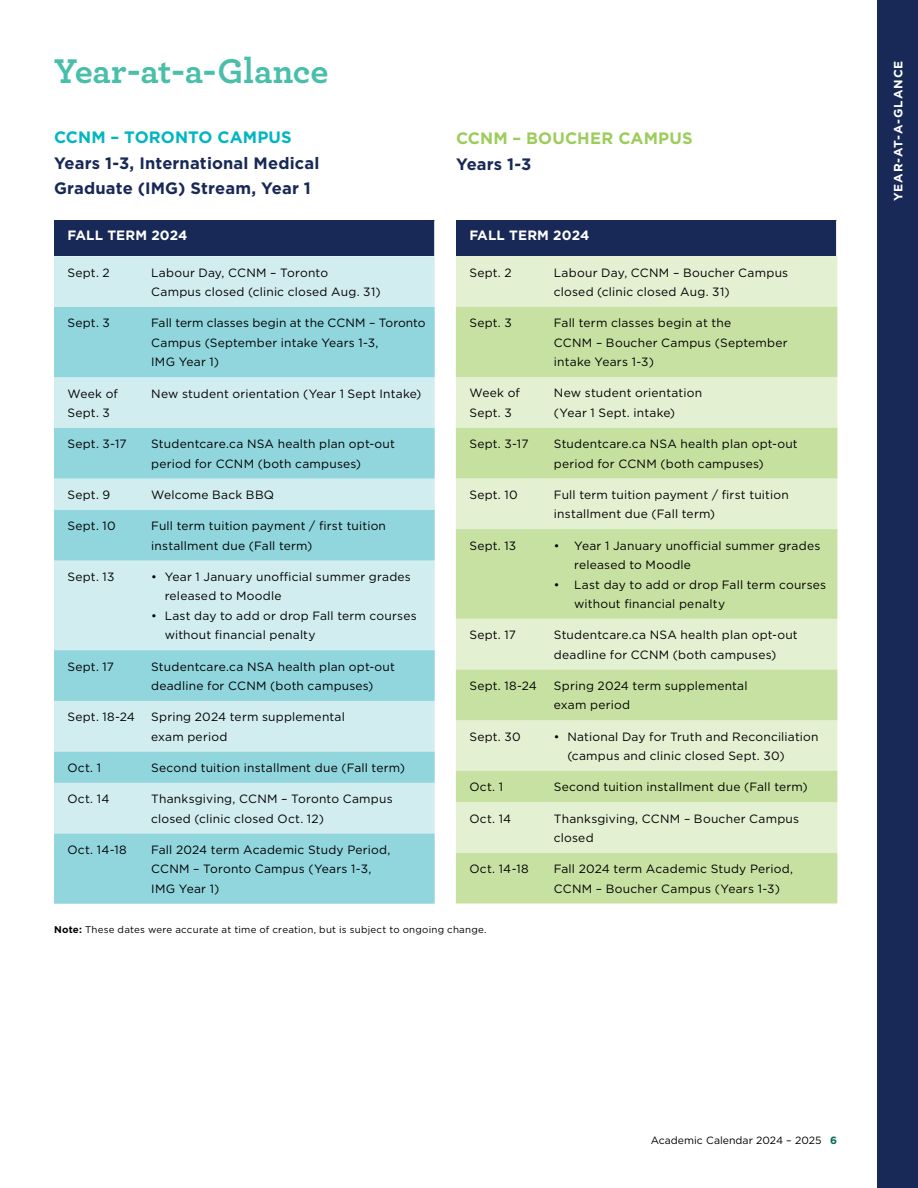
<style>
.page{position:relative;width:918px;height:1188px;background:#fff}
.page>*{position:absolute;margin:0;border:0;box-sizing:border-box;transform-origin:0 0}
.t1{font:700 36px "Archer";letter-spacing:-.005em;color:#49bfaa}
.t2{font:700 16.5px/25.5px "Gotham";letter-spacing:.01em;color:#182957}
.t3{font:700 16.5px "Gotham";letter-spacing:.005em;color:#00b6c2}
.t4{font:700 16.5px "Gotham";letter-spacing:.01em;color:#9ccd5b}
.t5{font:700 13.5px "Gotham";letter-spacing:.01em;color:#fff}
.t6{font:12px/19.5px "Gotham";letter-spacing:.02em;color:#000}
.t7{font:700 12px "Gotham";letter-spacing:.075em;color:#fff}
.t8{font:10.5px "Gotham";letter-spacing:.005em;color:#000}
.t9{font:9.75px "Gotham";letter-spacing:.025em;color:#000}
.s1{font-weight:700}
.s2{font-weight:700;color:#006b59}
</style>
<div class="page">
<div style="left:878px;top:0;width:40px;height:1188px;background:#182957"></div>
<div style="left:54px;top:256px;width:381px;height:51px;background:#d2edef"></div>
<svg style="left:54px;top:307px;width:381px;height:597px;background:#aee0e5"></svg>
<div style="left:456px;top:256px;width:381px;height:51px;background:#e3f0d2"></div>
<svg style="left:456px;top:307px;width:381px;height:597px;background:#d4e8b8"></svg>
<div style="left:456px;top:428px;width:381px;height:50px;background:#c6e0a0"></div>
<div style="left:54px;top:220px;width:381px;height:36px;background:#182957"></div>
<hr style="left:434px;top:220px;width:1px;height:36px;background:#fff">
<div style="left:456px;top:220px;width:381px;height:36px;background:#182957"></div>
<hr style="left:836px;top:220px;width:1px;height:36px;background:#fff">
<h1 class="t1" style="left:54px;top:42px;width:276px">Year-at-a-Glance</h1>
<h2 class="t3" style="left:54px;top:127px;width:239px">CCNM – TORONTO CAMPUS</h2>
<h2 class="t2" style="left:54px;top:150px;width:267px">Years 1-3, International Medical<br>Graduate (IMG) Stream, Year 1</h2>
<h2 class="t4" style="left:456px;top:128px;width:238px">CCNM – BOUCHER CAMPUS</h2>
<h2 class="t2" style="left:456px;top:151px;width:77px">Years 1-3</h2>
<p class="t5" style="left:68px;top:226px;width:121px">FALL TERM 2024</p>
<p class="t5" style="left:469px;top:226px;width:121px">FALL TERM 2024</p>
<p class="t6" style="left:68px;top:262px;width:44px">Sept. 2</p>
<p class="t6" style="left:151px;top:262px;width:231px">Labour Day, CCNM – Toronto<br>Campus closed (clinic closed Aug. 31)</p>
<p class="t6" style="left:68px;top:313px;width:44px">Sept. 3</p>
<p class="t6" style="left:151px;top:313px;width:276px">Fall term classes begin at the CCNM – Toronto<br>Campus (September intake Years 1-3,<br>IMG Year 1)</p>
<p class="t6" style="left:68px;top:383px;width:52px">Week of<br>Sept. 3</p>
<p class="t6" style="left:151px;top:383px;width:272px">New student orientation (Year 1 Sept Intake)</p>
<p class="t6" style="left:68px;top:434px;width:61px">Sept. 3-17</p>
<p class="t6" style="left:151px;top:434px;width:245px">Studentcare.ca NSA health plan opt-out period for CCNM (both campuses)</p>
<p class="t6" style="left:68px;top:485px;width:44px">Sept. 9</p>
<p class="t6" style="left:151px;top:485px;width:124px">Welcome Back BBQ</p>
<p class="t6" style="left:68px;top:516px;width:50px">Sept. 10</p>
<p class="t6" style="left:151px;top:516px;width:236px">Full term tuition payment / first tuition installment due (Fall term)</p>
<p class="t6" style="left:68px;top:567px;width:48px">Sept. 13</p>
<p class="t6" style="left:165px;top:567px;width:248px;text-indent:-14px">• Year 1 January unofficial summer grades released to Moodle</p>
<p class="t6" style="left:165px;top:606px;width:254px;text-indent:-14px">• Last day to add or drop Fall term courses without financial penalty</p>
<p class="t6" style="left:68px;top:656px;width:48px">Sept. 17</p>
<p class="t6" style="left:151px;top:656px;width:245px">Studentcare.ca NSA health plan opt-out deadline for CCNM (both campuses)</p>
<p class="t6" style="left:68px;top:707px;width:69px">Sept. 18-24</p>
<p class="t6" style="left:151px;top:707px;width:195px">Spring 2024 term supplemental exam period</p>
<p class="t6" style="left:68px;top:758px;width:35px">Oct. 1</p>
<p class="t6" style="left:151px;top:758px;width:255px">Second tuition installment due (Fall term)</p>
<p class="t6" style="left:68px;top:789px;width:43px">Oct. 14</p>
<p class="t6" style="left:151px;top:789px;width:243px">Thanksgiving, CCNM – Toronto Campus closed (clinic closed Oct. 12)</p>
<p class="t6" style="left:68px;top:840px;width:61px">Oct. 14-18</p>
<p class="t6" style="left:151px;top:840px;width:241px">Fall 2024 term Academic Study Period,<br>CCNM – Toronto Campus (Years 1-3,<br>IMG Year 1)</p>
<p class="t6" style="left:469px;top:262px;width:44px">Sept. 2</p>
<p class="t6" style="left:554px;top:262px;width:236px">Labour Day, CCNM – Boucher Campus closed (clinic closed Aug. 31)</p>
<p class="t6" style="left:469px;top:313px;width:44px">Sept. 3</p>
<p class="t6" style="left:554px;top:313px;width:235px">Fall term classes begin at the<br>CCNM – Boucher Campus (September intake Years 1-3)</p>
<p class="t6" style="left:469px;top:383px;width:52px">Week of<br>Sept. 3</p>
<p class="t6" style="left:554px;top:383px;width:150px">New student orientation (Year 1 Sept. intake)</p>
<p class="t6" style="left:469px;top:434px;width:61px">Sept. 3-17</p>
<p class="t6" style="left:554px;top:434px;width:245px">Studentcare.ca NSA health plan opt-out period for CCNM (both campuses)</p>
<p class="t6" style="left:469px;top:485px;width:50px">Sept. 10</p>
<p class="t6" style="left:554px;top:485px;width:236px">Full term tuition payment / first tuition installment due (Fall term)</p>
<p class="t6" style="left:469px;top:535px;width:48px">Sept. 13</p>
<p class="t6" style="left:574px;top:535px;width:248px;text-indent:-20px">• Year 1 January unofficial summer grades released to Moodle</p>
<p class="t6" style="left:574px;top:574px;width:254px;text-indent:-20px">• Last day to add or drop Fall term courses without financial penalty</p>
<p class="t6" style="left:469px;top:625px;width:48px">Sept. 17</p>
<p class="t6" style="left:554px;top:625px;width:245px">Studentcare.ca NSA health plan opt-out deadline for CCNM (both campuses)</p>
<p class="t6" style="left:469px;top:676px;width:69px">Sept. 18-24</p>
<p class="t6" style="left:554px;top:676px;width:195px">Spring 2024 term supplemental exam period</p>
<p class="t6" style="left:469px;top:726px;width:53px">Sept. 30</p>
<p class="t6" style="left:567px;top:726px;width:253px;text-indent:-14px">• National Day for Truth and Reconciliation (campus and clinic closed Sept. 30)</p>
<p class="t6" style="left:469px;top:777px;width:35px">Oct. 1</p>
<p class="t6" style="left:554px;top:777px;width:255px">Second tuition installment due (Fall term)</p>
<p class="t6" style="left:469px;top:808px;width:43px">Oct. 14</p>
<p class="t6" style="left:554px;top:808px;width:247px">Thanksgiving, CCNM – Boucher Campus closed</p>
<p class="t6" style="left:469px;top:859px;width:61px">Oct. 14-18</p>
<p class="t6" style="left:554px;top:859px;width:241px">Fall 2024 term Academic Study Period,<br>CCNM – Boucher Campus (Years 1-3)</p>
<p class="t9" style="left:54px;top:924px;width:433px"><span class="s1">Note:</span> These dates were accurate at time of creation, but is subject to ongoing change.</p>
<p class="t7" style="left:890px;top:201px;width:142px;rotate:-90deg">YEAR-AT-A-GLANCE</p>
<p class="t8" style="left:651px;top:1134px;width:188px">Academic Calendar 2024 – 2025 <span class="s2">6</span></p>
</div>
